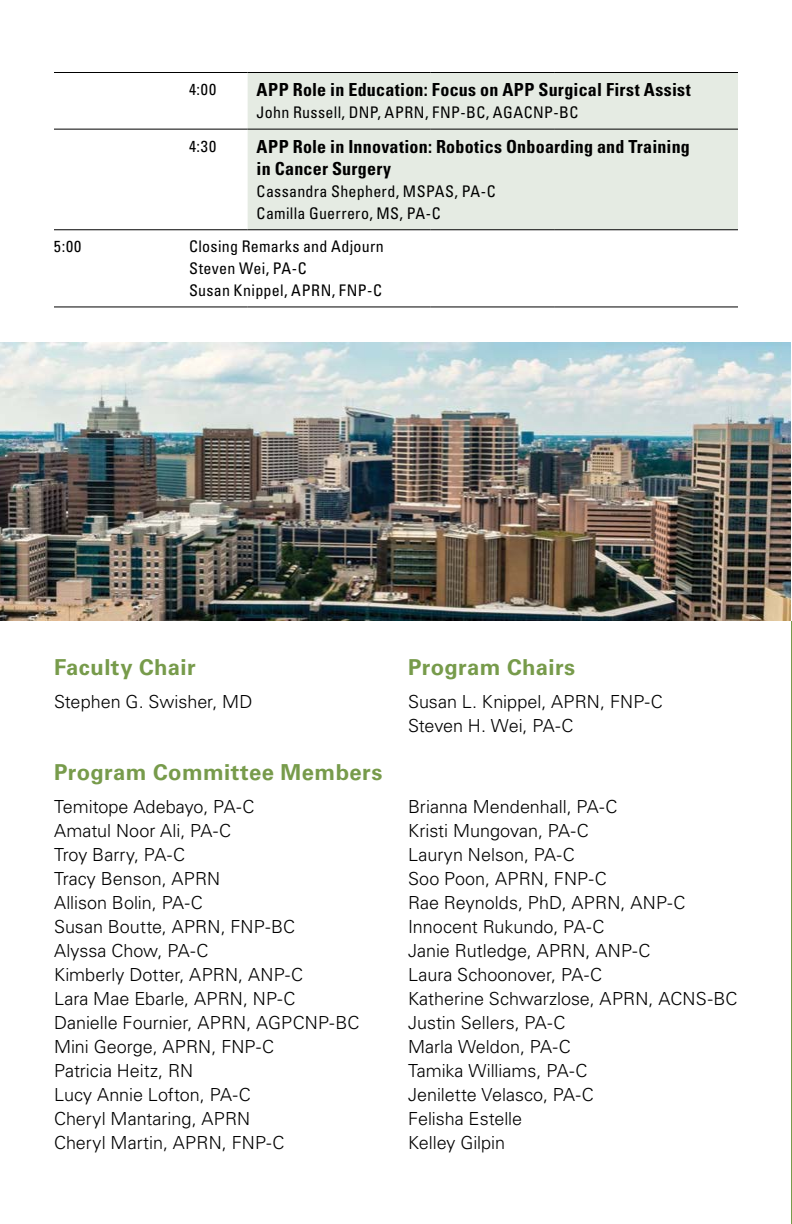
<style>
.page{position:relative;width:792px;height:1224px;background:#fff}
.page>*{position:absolute;margin:0;border:0;box-sizing:border-box;transform-origin:0 0}
.t1{font:700 22px "Univers LT Std";letter-spacing:.015em;color:#779b4b}
.t2{font:300 18px/24px "Univers LT Std";color:#000}
.t3{font:700 condensed 18px/22px "Univers LT Std";letter-spacing:.015em;color:#000}
.t4{font:condensed 16px/22px "Univers LT Std";letter-spacing:.02em;color:#000}
</style>
<div class="page">
<hr style="left:791px;top:0;width:1px;height:621px;background:#779b4b">
<div style="left:248px;top:73px;width:490px;height:156px;background:#e5ebe3"></div>
<hr style="left:54px;top:72px;width:126px;height:1px;background:#000">
<hr style="left:180px;top:72px;width:68px;height:1px;background:#000">
<hr style="left:248px;top:72px;width:183px;height:1px;background:#000">
<svg style="left:431px;top:72px;width:28px;height:1px"></svg>
<hr style="left:459px;top:72px;width:95px;height:1px;background:#000">
<hr style="left:554px;top:72px;width:184px;height:1px;background:#000">
<hr style="left:54px;top:129px;width:126px;height:1px;background:#000">
<hr style="left:180px;top:129px;width:68px;height:1px;background:#000">
<hr style="left:248px;top:129px;width:183px;height:1px;background:#000">
<svg style="left:431px;top:129px;width:28px;height:1px"></svg>
<hr style="left:459px;top:129px;width:95px;height:1px;background:#000">
<hr style="left:554px;top:129px;width:184px;height:1px;background:#000">
<hr style="left:54px;top:229px;width:126px;height:1px;background:#000">
<hr style="left:180px;top:229px;width:68px;height:1px;background:#000">
<hr style="left:248px;top:229px;width:183px;height:1px;background:#000">
<svg style="left:431px;top:229px;width:28px;height:1px"></svg>
<hr style="left:459px;top:229px;width:95px;height:1px;background:#000">
<hr style="left:554px;top:229px;width:184px;height:1px;background:#000">
<hr style="left:180px;top:306px;width:68px;height:1px;background:#000">
<hr style="left:248px;top:306px;width:183px;height:1px;background:#000">
<svg style="left:431px;top:306px;width:28px;height:1px"></svg>
<hr style="left:459px;top:306px;width:95px;height:1px;background:#000">
<hr style="left:554px;top:306px;width:184px;height:1px;background:#000">
<hr style="left:54px;top:306px;width:126px;height:1px;background:#000">
<hr style="left:791px;top:621px;width:1px;height:603px;background:#779b4b">
<img style="left:0;top:342px;width:791px;height:279px">
<p class="t4" style="left:189px;top:78px;width:29px">4:00</p>
<p class="t3" style="left:257px;top:79px;width:436px">APP Role in Education: Focus on APP Surgical First Assist</p>
<p class="t4" style="left:257px;top:101px;width:323px">John Russell, DNP, APRN, FNP-BC, AGACNP-BC</p>
<p class="t4" style="left:189px;top:135px;width:29px">4:30</p>
<p class="t3" style="left:257px;top:135px;width:435px">APP Role in Innovation: Robotics Onboarding and Training in Cancer Surgery</p>
<p class="t4" style="left:257px;top:180px;width:240px">Cassandra Shepherd, MSPAS, PA-C<br>Camilla Guerrero, MS, PA-C</p>
<p class="t4" style="left:54px;top:235px;width:29px">5:00</p>
<p class="t4" style="left:189px;top:235px;width:196px">Closing Remarks and Adjourn<br>Steven Wei, PA-C<br>Susan Knippel, APRN, FNP-C</p>
<p class="t1" style="left:54px;top:654px;width:143px">Faculty Chair</p>
<p class="t2" style="left:54px;top:690px;width:200px">Stephen G. Swisher, MD</p>
<p class="t1" style="left:408px;top:654px;width:169px">Program Chairs</p>
<p class="t2" style="left:408px;top:690px;width:256px">Susan L. Knippel, APRN, FNP-C<br>Steven H. Wei, PA-C</p>
<p class="t1" style="left:54px;top:759px;width:330px">Program Committee Members</p>
<p class="t2" style="left:54px;top:795px;width:307px">Temitope Adebayo, PA-C<br>Amatul Noor Ali, PA-C<br>Troy Barry, PA-C<br>Tracy Benson, APRN<br>Allison Bolin, PA-C<br>Susan Boutte, APRN, FNP-BC<br>Alyssa Chow, PA-C<br>Kimberly Dotter, APRN, ANP-C<br>Lara Mae Ebarle, APRN, NP-C<br>Danielle Fournier, APRN, AGPCNP-BC<br>Mini George, APRN, FNP-C<br>Patricia Heitz, RN<br>Lucy Annie Lofton, PA-C<br>Cheryl Mantaring, APRN<br>Cheryl Martin, APRN, FNP-C</p>
<p class="t2" style="left:408px;top:794px;width:331px">Brianna Mendenhall, PA-C<br>Kristi Mungovan, PA-C<br>Lauryn Nelson, PA-C<br>Soo Poon, APRN, FNP-C<br>Rae Reynolds, PhD, APRN, ANP-C<br>Innocent Rukundo, PA-C<br>Janie Rutledge, APRN, ANP-C<br>Laura Schoonover, PA-C<br>Katherine Schwarzlose, APRN, ACNS-BC<br>Justin Sellers, PA-C<br>Marla Weldon, PA-C<br>Tamika Williams, PA-C<br>Jenilette Velasco, PA-C<br>Felisha Estelle<br>Kelley Gilpin</p>
</div>
